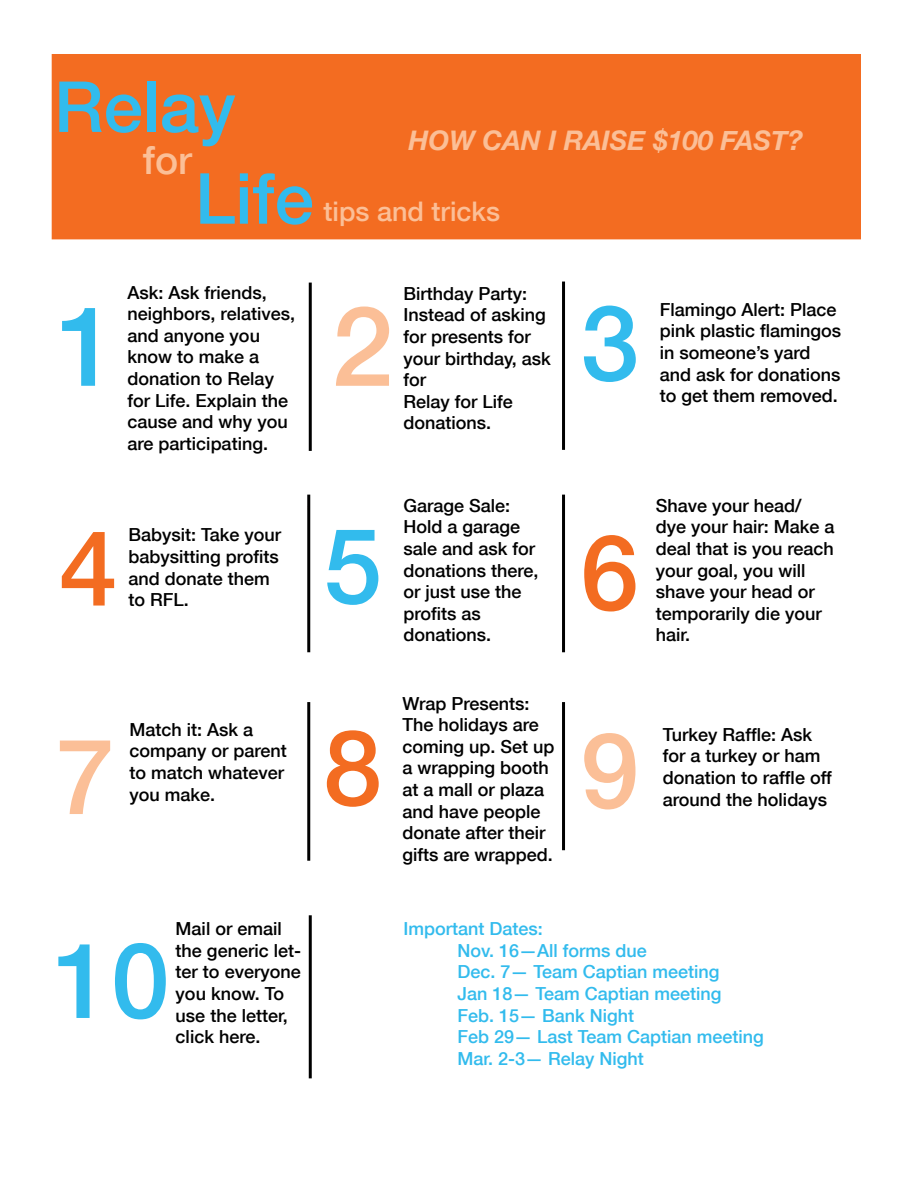
<style>
.page{position:relative;width:918px;height:1188px;background:#fff}
.page>*{position:absolute;margin:0;border:0;box-sizing:border-box;transform-origin:0 0}
.t1{font:500 111px "Helvetica Neue";color:#32bbed}
.t2{font:500 111px "Helvetica Neue";color:#fbbf97}
.t3{font:500 105px "Helvetica Neue";color:#32bbed}
.t4{font:500 105px "Helvetica Neue";color:#f36c21}
.t5{font:500 105px "Helvetica Neue";color:#fbbf97}
.t6{font:500 70.5px "Helvetica Neue";color:#32bbed}
.t7{font:500 39px "Helvetica Neue";color:#fbbf97}
.t8{font:italic 700 27px "Helvetica Neue";color:#fbbf97}
.t9{font:500 27px "Helvetica Neue";color:#fbbf97}
.t10{font:500 18px/21.6px "Helvetica Neue";color:#000}
.t11{font:500 18px/21.6px "Helvetica Neue";color:#32bbed}
</style>
<div class="page">
<div style="left:52px;top:55px;width:808px;height:184px;background:#f36c21"></div>
<div style="left:52px;top:54px;width:809px;height:185px;border:2px solid #f36c21"></div>
<hr style="left:309px;top:283px;width:3px;height:168px;background:#000">
<hr style="left:562px;top:282px;width:3px;height:168px;background:#000">
<hr style="left:307px;top:495px;width:3px;height:157px;background:#000">
<hr style="left:562px;top:495px;width:3px;height:157px;background:#000">
<hr style="left:307px;top:702px;width:3px;height:159px;background:#000">
<hr style="left:562px;top:702px;width:3px;height:148px;background:#000">
<hr style="left:309px;top:915px;width:3px;height:163px;background:#000">
<h3 class="t6" style="left:54px;top:64px;width:183px">Relay</h3>
<h3 class="t7" style="left:143px;top:136px;width:51px">for</h3>
<h3 class="t6" style="left:195px;top:156px;width:120px">Life</h3>
<h3 class="t8" style="left:408px;top:123px;width:396px">HOW CAN I RAISE $100 FAST?</h3>
<h3 class="t9" style="left:324px;top:195px;width:178px">tips and tricks</h3>
<h1 class="t1" style="left:56px;top:280px;width:63px">1</h1>
<p class="t10" style="left:128px;top:281px;width:169px">Ask: Ask friends, neighbors, relatives, and anyone you know to make a donation to Relay for Life. Explain the cause and why you are participating.</p>
<h1 class="t2" style="left:332px;top:280px;width:63px">2</h1>
<p class="t10" style="left:403px;top:282px;width:149px">Birthday Party:<br>Instead of asking for presents for your birthday, ask for<br>Relay for Life donations.</p>
<h2 class="t3" style="left:581px;top:280px;width:60px">3</h2>
<p class="t10" style="left:660px;top:298px;width:183px">Flamingo Alert: Place pink plastic flamingos in someone’s yard and ask for donations to get them removed.</p>
<p class="t10" style="left:128px;top:524px;width:154px">Babysit: Take your babysitting profits and donate them to RFL.</p>
<h2 class="t4" style="left:59px;top:505px;width:60px">4</h2>
<h2 class="t3" style="left:324px;top:503px;width:60px">5</h2>
<h2 class="t5" style="left:56px;top:714px;width:60px">7</h2>
<p class="t10" style="left:129px;top:718px;width:159px">Match it: Ask a company or parent to match whatever you make.</p>
<h2 class="t4" style="left:324px;top:705px;width:60px">8</h2>
<h2 class="t3" style="left:53px;top:917px;width:118px">10</h2>
<p class="t10" style="left:176px;top:918px;width:127px">Mail or email the generic let&shy;ter to everyone you know. To use the letter, click here.</p>
<p class="t10" style="left:403px;top:494px;width:137px">Garage Sale:<br>Hold a garage sale and ask for donations there, or just use the profits as donations.</p>
<p class="t10" style="left:402px;top:692px;width:154px">Wrap Presents:<br>The holidays are coming up. Set up a wrapping booth at a mall or plaza and have people donate after their gifts are wrapped.</p>
<h2 class="t4" style="left:581px;top:510px;width:60px">6</h2>
<p class="t10" style="left:656px;top:494px;width:180px">Shave your head/ dye your hair: Make a deal that is you reach your goal, you will shave your head or temporarily die your hair.</p>
<h2 class="t5" style="left:581px;top:708px;width:60px">9</h2>
<p class="t10" style="left:663px;top:723px;width:170px">Turkey Raffle: Ask for a turkey or ham donation to raffle off around the holidays</p>
<p class="t11" style="left:457px;top:918px;width:308px;text-indent:-54px">Important Dates:<br>Nov. 16—All forms due<br>Dec. 7— Team Captian meeting<br>Jan 18— Team Captian meeting<br>Feb. 15— Bank Night<br>Feb 29— Last Team Captian meeting<br>Mar. 2-3— Relay Night</p>
</div>
